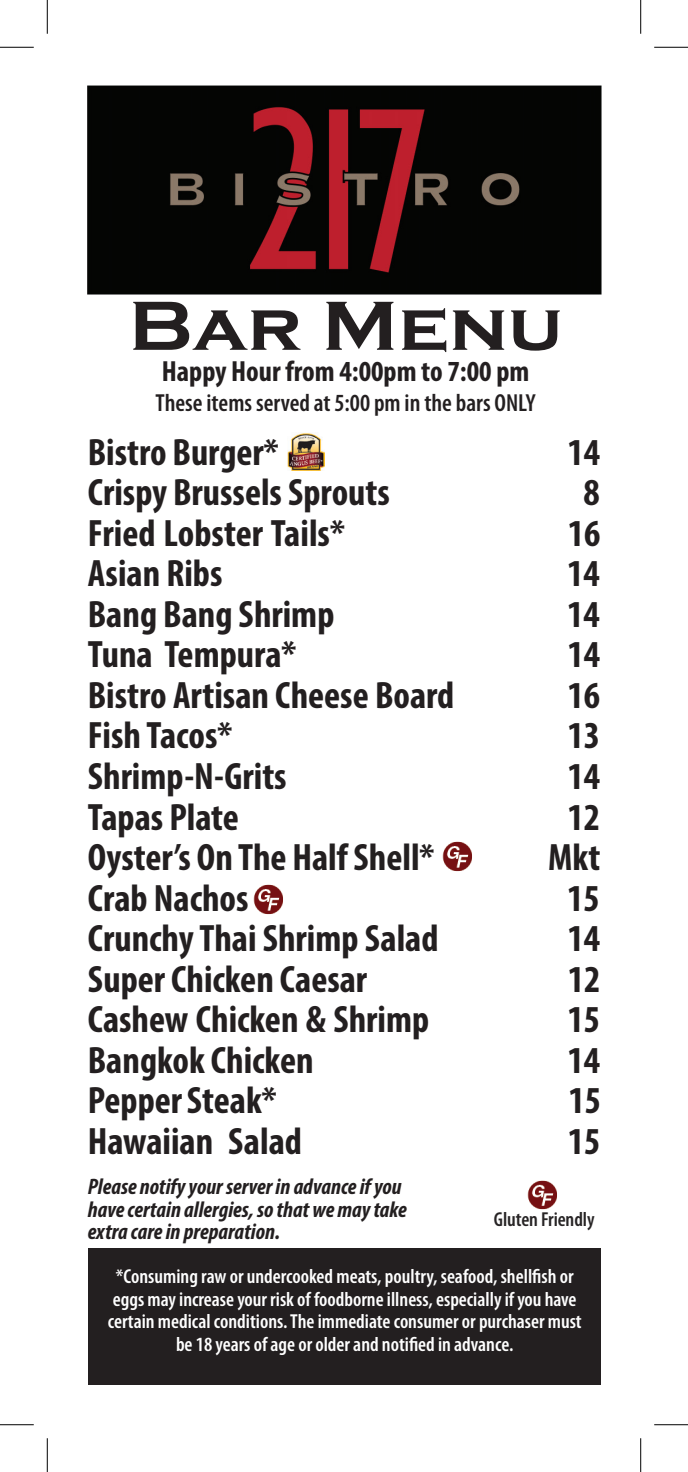
<style>
.page{position:relative;width:688px;height:1472px;background:#fff}
.page>*{position:absolute;margin:0;border:0;box-sizing:border-box;transform-origin:0 0}
.t1{font:700 72px "Copperplate Gothic";color:#231f20;scale:1.1 1}
.t2{font:700 condensed 38.25px "Myriad Pro";color:#231f20}
.t3{font:700 condensed 29.25px "Myriad Pro";color:#231f20}
.t4{font:600 condensed 24.75px "Myriad Pro";color:#231f20}
.t5{font:italic 700 condensed 22.5px "Myriad Pro";color:#231f20}
.t6{font:600 condensed 20.25px "Myriad Pro";color:#fff}
.t7{font:600 condensed 20.25px "Myriad Pro";letter-spacing:-.005em;color:#272425}
</style>
<div class="page">
<img style="left:88px;top:86px;width:513px;height:208px">
<div style="left:89px;top:1248px;width:511px;height:137px;background:#231f20"></div>
<img style="left:527px;top:1180px;width:30px;height:30px">
<img style="left:288px;top:433px;width:36px;height:37px">
<img style="left:442px;top:841px;width:30px;height:31px">
<img style="left:253px;top:884px;width:30px;height:31px">
<hr style="left:0;top:47px;width:34px;height:1px;background:#000">
<hr style="left:654px;top:47px;width:33px;height:1px;background:#000">
<hr style="left:0;top:1424px;width:34px;height:1px;background:#000">
<hr style="left:654px;top:1424px;width:33px;height:1px;background:#000">
<hr style="left:47px;top:0;width:1px;height:34px;background:#000">
<hr style="left:47px;top:1438px;width:1px;height:34px;background:#000">
<hr style="left:640px;top:0;width:1px;height:34px;background:#000">
<hr style="left:640px;top:1438px;width:1px;height:34px;background:#000">
<p class="t1" style="left:128px;top:286px;width:396px">Bar Menu</p>
<p class="t3" style="left:162px;top:353px;width:369px">Happy Hour from 4:00pm to 7:00 pm</p>
<p class="t4" style="left:156px;top:389px;width:381px">These items served at 5:00 pm in the bars ONLY</p>
<p class="t2" style="left:88px;top:428px;width:192px">Bistro Burger*</p>
<p class="t2" style="left:567px;top:428px;width:34px">14</p>
<p class="t2" style="left:88px;top:469px;width:303px">Crispy Brussels Sprouts</p>
<p class="t2" style="left:583px;top:469px;width:18px">8</p>
<p class="t2" style="left:88px;top:509px;width:258px">Fried Lobster Tails*</p>
<p class="t2" style="left:567px;top:509px;width:34px">16</p>
<p class="t2" style="left:88px;top:550px;width:136px">Asian Ribs</p>
<p class="t2" style="left:567px;top:550px;width:34px">14</p>
<p class="t2" style="left:88px;top:590px;width:248px">Bang Bang Shrimp</p>
<p class="t2" style="left:567px;top:590px;width:34px">14</p>
<p class="t2" style="left:88px;top:631px;width:210px">Tuna Tempura*</p>
<p class="t2" style="left:567px;top:631px;width:34px">14</p>
<p class="t2" style="left:88px;top:671px;width:368px">Bistro Artisan Cheese Board</p>
<p class="t2" style="left:567px;top:671px;width:34px">16</p>
<p class="t2" style="left:88px;top:712px;width:146px">Fish Tacos*</p>
<p class="t2" style="left:567px;top:712px;width:34px">13</p>
<p class="t2" style="left:88px;top:752px;width:200px">Shrimp-N-Grits</p>
<p class="t2" style="left:567px;top:752px;width:34px">14</p>
<p class="t2" style="left:88px;top:793px;width:153px">Tapas Plate</p>
<p class="t2" style="left:567px;top:793px;width:34px">12</p>
<p class="t2" style="left:88px;top:833px;width:348px">Oyster’s On The Half Shell*</p>
<p class="t2" style="left:548px;top:833px;width:54px">Mkt</p>
<p class="t2" style="left:88px;top:874px;width:162px">Crab Nachos</p>
<p class="t2" style="left:567px;top:874px;width:34px">15</p>
<p class="t2" style="left:88px;top:914px;width:352px">Crunchy Thai Shrimp Salad</p>
<p class="t2" style="left:567px;top:914px;width:34px">14</p>
<p class="t2" style="left:88px;top:955px;width:281px">Super Chicken Caesar</p>
<p class="t2" style="left:567px;top:955px;width:34px">12</p>
<p class="t2" style="left:88px;top:995px;width:343px">Cashew Chicken &amp; Shrimp</p>
<p class="t2" style="left:567px;top:995px;width:34px">15</p>
<p class="t2" style="left:88px;top:1036px;width:227px">Bangkok Chicken</p>
<p class="t2" style="left:567px;top:1036px;width:34px">14</p>
<p class="t2" style="left:88px;top:1076px;width:190px">Pepper Steak*</p>
<p class="t2" style="left:568px;top:1076px;width:34px">15</p>
<p class="t2" style="left:88px;top:1117px;width:215px">Hawaiian Salad</p>
<p class="t2" style="left:567px;top:1117px;width:34px">15</p>
<p class="t5" style="left:88px;top:1172px;width:315px">Please notify your server in advance if you</p>
<p class="t5" style="left:88px;top:1195px;width:320px">have certain allergies, so that we may take</p>
<p class="t5" style="left:88px;top:1217px;width:194px">extra care in preparation.</p>
<p class="t7" style="left:494px;top:1208px;width:102px">Gluten Friendly</p>
<p class="t6" style="left:116px;top:1265px;width:459px">*Consuming raw or undercooked meats, poultry, seafood, shellfish or</p>
<p class="t6" style="left:113px;top:1288px;width:465px">eggs may increase your risk of foodborne illness, especially if you have</p>
<p class="t6" style="left:108px;top:1310px;width:475px">certain medical conditions. The immediate consumer or purchaser must</p>
<p class="t6" style="left:176px;top:1333px;width:339px">be 18 years of age or older and notified in advance.</p>
</div>
